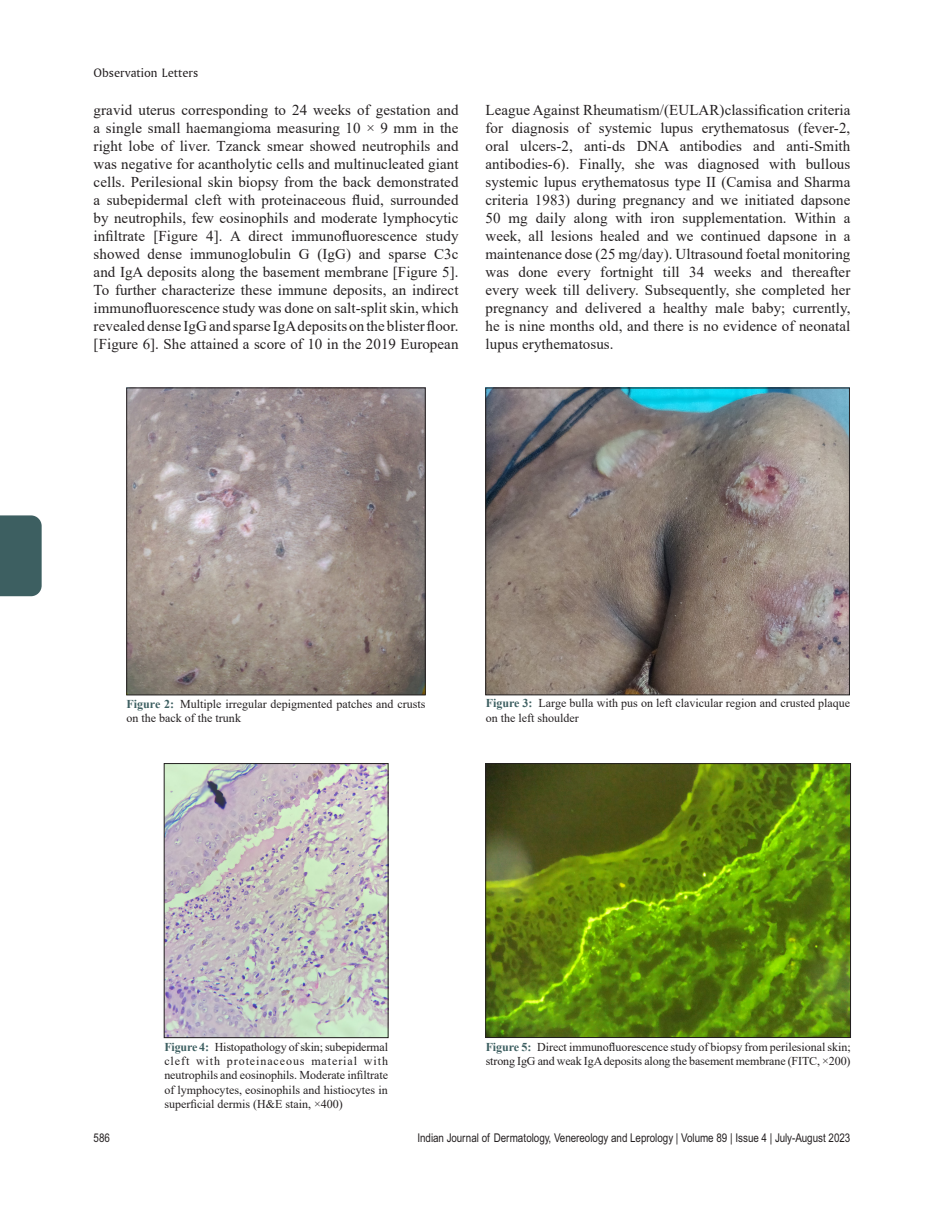
<style>
.page{position:relative;width:944px;height:1214px;background:#fff}
.page>*{position:absolute;margin:0;border:0;box-sizing:border-box;transform-origin:0 0}
.Body_Text_Indent{font:15px/18px "Times New Roman";letter-spacing:.005em;color:#231f20;text-align:justify}
.t1{font:12.75px "Amerigo BT Roman A";color:#231f20}
.Fig_caption{font:12px/14.4px "Times New Roman";color:#231f20}
.t2{font:12px "Arial Narrow MT Std";color:#231f20}
.s1{font-weight:700;color:#3d5f61}
</style>
<div class="page">
<img style="left:128px;top:390px;width:295px;height:303px">
<div style="left:126px;top:388px;width:299px;height:307px;border:1px solid #231f20"></div>
<img style="left:487px;top:390px;width:360px;height:303px">
<div style="left:485px;top:388px;width:364px;height:307px;border:1px solid #231f20"></div>
<img style="left:166px;top:765px;width:220px;height:270px">
<div style="left:164px;top:763px;width:224px;height:274px;border:1px solid #231f20"></div>
<img style="left:487px;top:765px;width:361px;height:270px">
<div style="left:485px;top:763px;width:365px;height:274px;border:1px solid #231f20"></div>
<div style="left:0;top:515px;width:42px;height:81px;background:#3d5f61"></div>
<p class="t1" style="left:94px;top:65px;width:106px">Observation Letters</p>
<p class="Body_Text_Indent" style="left:94px;top:101px;width:366px">gravid uterus corresponding to 24 weeks of gestation and a single small haemangioma measuring 10 × 9 mm in the right lobe of liver. Tzanck smear showed neutrophils and was negative for acantholytic cells and multinucleated giant cells. Perilesional skin biopsy from the back demonstrated a subepidermal cleft with proteinaceous fluid, surrounded by neutrophils, few eosinophils and moderate lymphocytic infiltrate [Figure 4]. A direct immunofluorescence study showed dense immunoglobulin G (IgG) and sparse C3c and IgA deposits along the basement membrane [Figure 5].<br>To further characterize these immune deposits, an indirect immunofluorescence study was done on salt-split skin, which revealed dense IgG and sparse IgA deposits on the blister floor. [Figure 6]. She attained a score of 10 in the 2019 European</p>
<p class="Body_Text_Indent" style="left:485px;top:101px;width:366px">League Against Rheumatism/(EULAR)classification criteria for diagnosis of systemic lupus erythematosus (fever-2, oral ulcers-2, anti-ds DNA antibodies and anti-Smith antibodies-6). Finally, she was diagnosed with bullous systemic lupus erythematosus type II (Camisa and Sharma criteria 1983) during pregnancy and we initiated dapsone 50 mg daily along with iron supplementation. Within a week, all lesions healed and we continued dapsone in a maintenance dose (25 mg/day). Ultrasound foetal monitoring was done every fortnight till 34 weeks and thereafter every week till delivery. Subsequently, she completed her pregnancy and delivered a healthy male baby; currently, he is nine months old, and there is no evidence of neonatal lupus erythematosus.</p>
<p class="Fig_caption" style="left:127px;top:696px;width:300px"><span class="s1">Figure 2:</span> Multiple irregular depigmented patches and crusts on the back of the trunk</p>
<p class="Fig_caption" style="left:485px;top:696px;width:366px"><span class="s1">Figure 3:</span> Large bulla with pus on left clavicular region and crusted plaque on the left shoulder</p>
<p class="Fig_caption" style="left:164px;top:1039px;width:225px;text-align:justify"><span class="s1">Figure 4:</span> Histopathology of skin; subepidermal cleft with proteinaceous material with neutrophils and eosinophils. Moderate infiltrate of lymphocytes, eosinophils and histiocytes in superficial dermis (H&amp;E stain, ×400)</p>
<p class="Fig_caption" style="left:485px;top:1039px;width:366px"><span class="s1">Figure 5:</span> Direct immunofluorescence study of biopsy from perilesional skin; strong IgG and weak IgA deposits along the basement membrane (FITC, ×200)</p>
<p class="t2" style="left:94px;top:1130px;width:18px">586</p>
<p class="t2" style="left:417px;top:1130px;width:434px">Indian Journal of Dermatology, Venereology and Leprology | Volume 89 | Issue 4 | July-August 2023</p>
</div>
